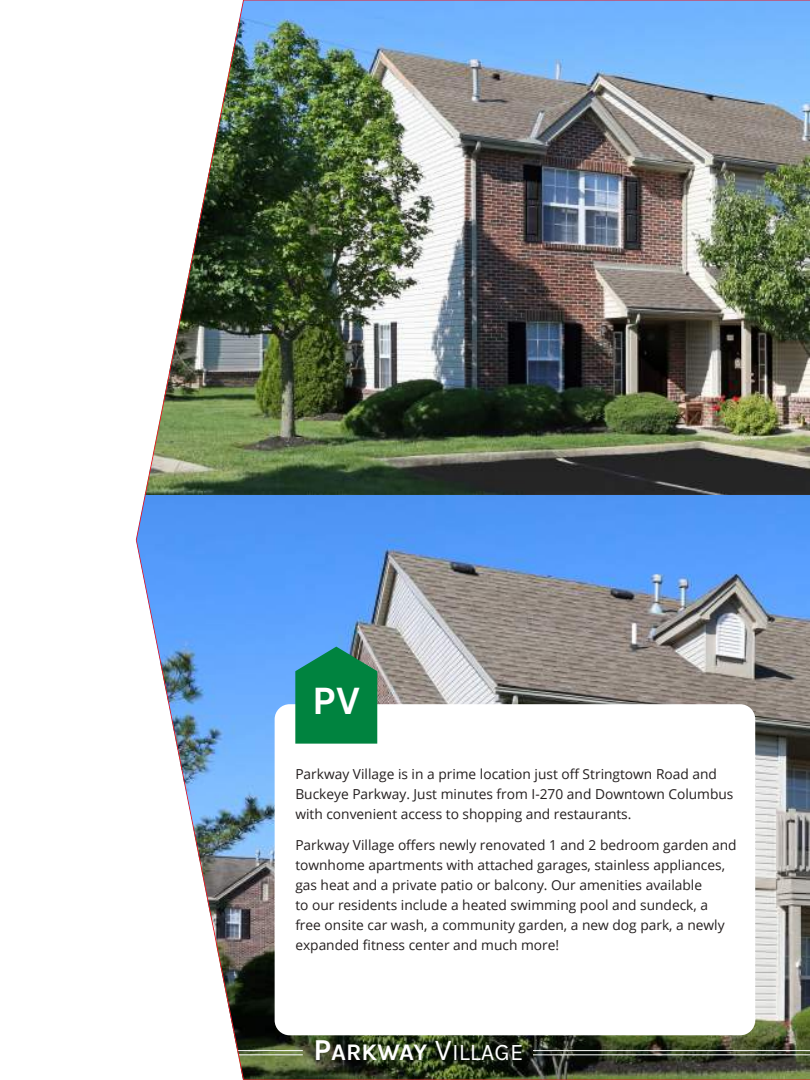
<style>
.page{position:relative;width:810px;height:1080px;background:#fff}
.page>*{position:absolute;margin:0;border:0;box-sizing:border-box;transform-origin:0 0}
.t1{font:700 40.5px "Karla";color:#fff}
.t2{font:700 23.75px "Karla";color:#fff}
.t3{font:13.75px/20px "Open Sans";color:#241f1f}
.s1{font-size:30.38px}
.s2{font-weight:400;font-size:30.38px}
.s3{font-weight:400}
</style>
<div class="page">
<img style="left:244px;top:1px;width:566px;height:494px">
<img style="left:244px;top:495px;width:566px;height:584px">
<hr style="left:533px;top:1050px;width:277px;height:1px;background:#fff">
<hr style="left:533px;top:1054px;width:277px;height:1px;background:#fff">
<hr style="left:136px;top:1050px;width:167px;height:1px;background:#fff">
<hr style="left:136px;top:1054px;width:167px;height:1px;background:#fff">
<div style="left:275px;top:704px;width:480px;height:331px;background:#fff;border-radius:15px"></div>
<svg style="left:295px;top:647px;width:82px;height:97px;background:#108651"></svg>
<img style="left:136px;top:0;width:108px;height:1080px">
<hr style="left:243px;top:0;width:567px;height:1px;background:#ef1923">
<hr style="left:243px;top:1079px;width:567px;height:1px;background:#ef1923">
<h1 class="t1" style="left:312px;top:677px;width:50px">PV</h1>
<p class="t3" style="left:295px;top:764px;width:440px">Parkway Village is in a prime location just off Stringtown Road and<br>Buckeye Parkway. Just minutes from I-270 and Downtown Columbus with convenient access to shopping and restaurants.</p>
<p class="t3" style="left:295px;top:835px;width:443px">Parkway Village offers newly renovated 1 and 2 bedroom garden and townhome apartments with attached garages, stainless appliances, gas heat and a private patio or balcony. Our amenities available<br>to our residents include a heated swimming pool and sundeck, a free onsite car wash, a community garden, a new dog park, a newly expanded fitness center and much more!</p>
<h2 class="t2" style="left:314px;top:1038px;width:211px"><span class="s1">P</span>ARKWAY <span class="s2">V</span><span class="s3">ILLAGE</span></h2>
</div>
